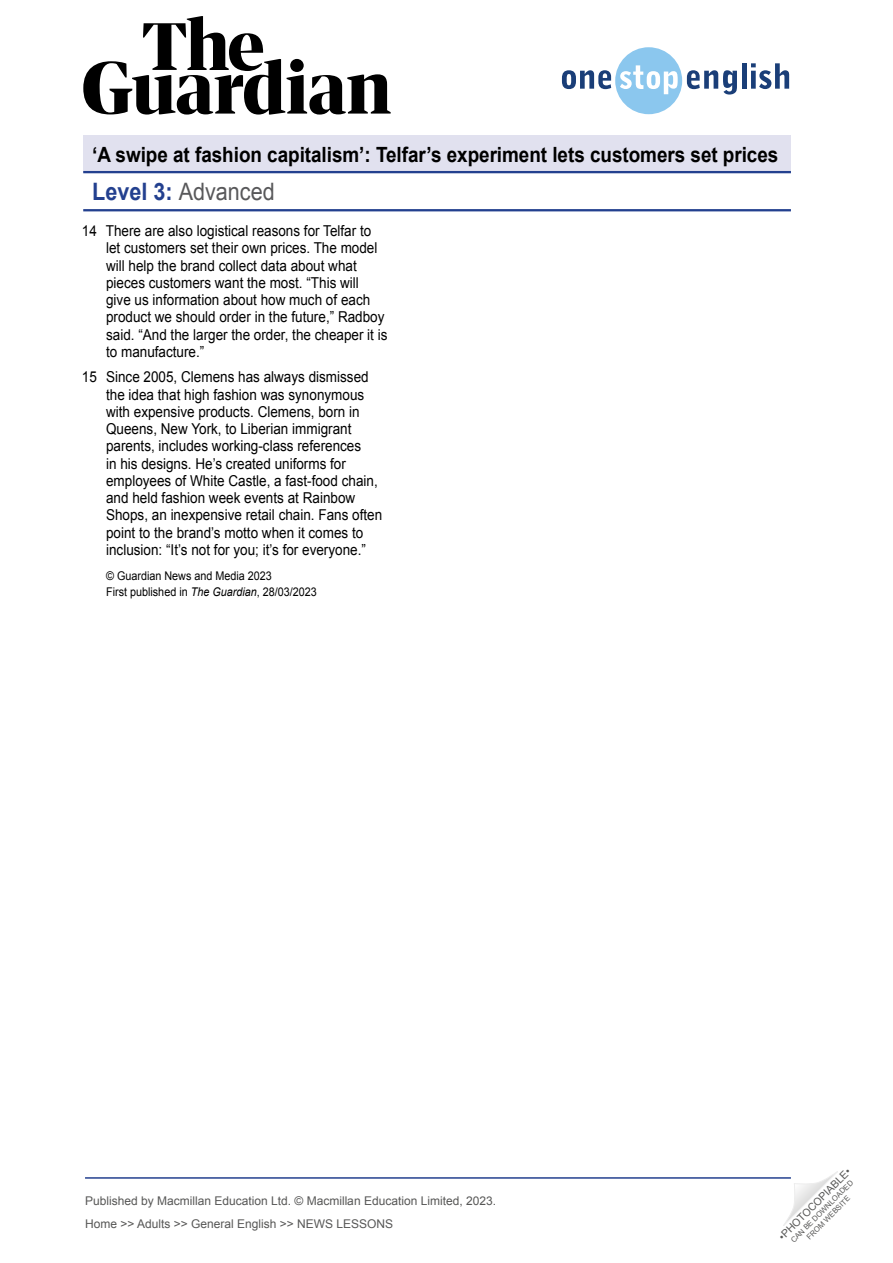
<style>
.page{position:relative;width:893px;height:1263px;background:#fff}
.page>*{position:absolute;margin:0;border:0;box-sizing:border-box;transform-origin:0 0}
.t1{font:24px "Arial";color:#58585a;scale:.9 1}
.t2{font:700 21px "Arial";color:#000;scale:.9 1}
.Article__Body_text{font:15px/17.2px "Arial";color:#000;scale:.9 1}
.t3{font:12px/23px "Arial";color:#575756}
.Article__FT_copyrigh{font:12px "Arial";color:#000;scale:.9 1}
.t4{font:10.5px "Arial";color:#575756}
.t5{font:7.5px/9px "Arial";color:#575756;text-align:center}
.s1{font-weight:700;color:#23408f}
.s2{font-style:italic}
</style>
<div class="page">
<svg style="left:783px;top:1171px;width:55px;height:55px"></svg>
<svg style="left:83px;top:16px;width:308px;height:99px"></svg>
<svg style="left:562px;top:47px;width:175px;height:67px"></svg>
<hr style="left:742px;top:63px;width:4px;height:26px;background:#1a3e78">
<svg style="left:751px;top:63px;width:38px;height:26px"></svg>
<hr style="left:85px;top:1177px;width:706px;height:2px;background:#23408f">
<div style="left:83px;top:136px;width:708px;height:37px;background:#e1e1ef"></div>
<hr style="left:83px;top:171px;width:708px;height:2px;background:#23408f">
<hr style="left:83px;top:209px;width:708px;height:2px;background:#23408f">
<h2 class="t2" style="left:92px;top:141px;width:764px">‘A swipe at fashion capitalism’: Telfar’s experiment lets customers set prices</h2>
<h1 class="t1" style="left:92px;top:176px;width:204px"><span class="s1">Level 3:</span> Advanced</h1>
<p class="Article__Body_text" style="left:106px;top:222px;width:314px">There are also logistical reasons for Telfar to let customers set their own prices. The model will help the brand collect data about what pieces customers want the most. “This will<br>give us information about how much of each product we should order in the future,” Radboy said. “And the larger the order, the cheaper it is to manufacture.”</p>
<p class="Article__Body_text" style="left:106px;top:369px;width:308px">Since 2005, Clemens has always dismissed the idea that high fashion was synonymous with expensive products. Clemens, born in Queens, New York, to Liberian immigrant parents, includes working-class references<br>in his designs. He’s created uniforms for employees of White Castle, a fast-food chain, and held fashion week events at Rainbow Shops, an inexpensive retail chain. Fans often point to the brand’s motto when it comes to inclusion: “It’s not for you; it’s for everyone.”</p>
<p class="Article__FT_copyrigh" style="left:106px;top:568px;width:186px">© Guardian News and Media 2023</p>
<p class="Article__FT_copyrigh" style="left:106px;top:584px;width:236px">First published in <span class="s2">The Guardian</span>, 28/03/2023</p>
<p class="Article__Body_text" style="left:82px;top:222px;width:18px">14</p>
<p class="Article__Body_text" style="left:82px;top:368px;width:18px">15</p>
<p class="t3" style="left:85px;top:1189px;width:413px">Published by Macmillan Education Ltd. © Macmillan Education Limited, 2023.<br>Home &gt;&gt; Adults &gt;&gt; General English &gt;&gt; NEWS LESSONS</p>
<p class="t4" style="left:776px;top:1233px;width:99px;rotate:-45deg">•PHOTOCOPIABLE•</p>
<p class="t5" style="left:789px;top:1238px;width:86px;rotate:-45deg">CAN BE DOWNLOADED<br>FROM WEBSITE</p>
</div>
